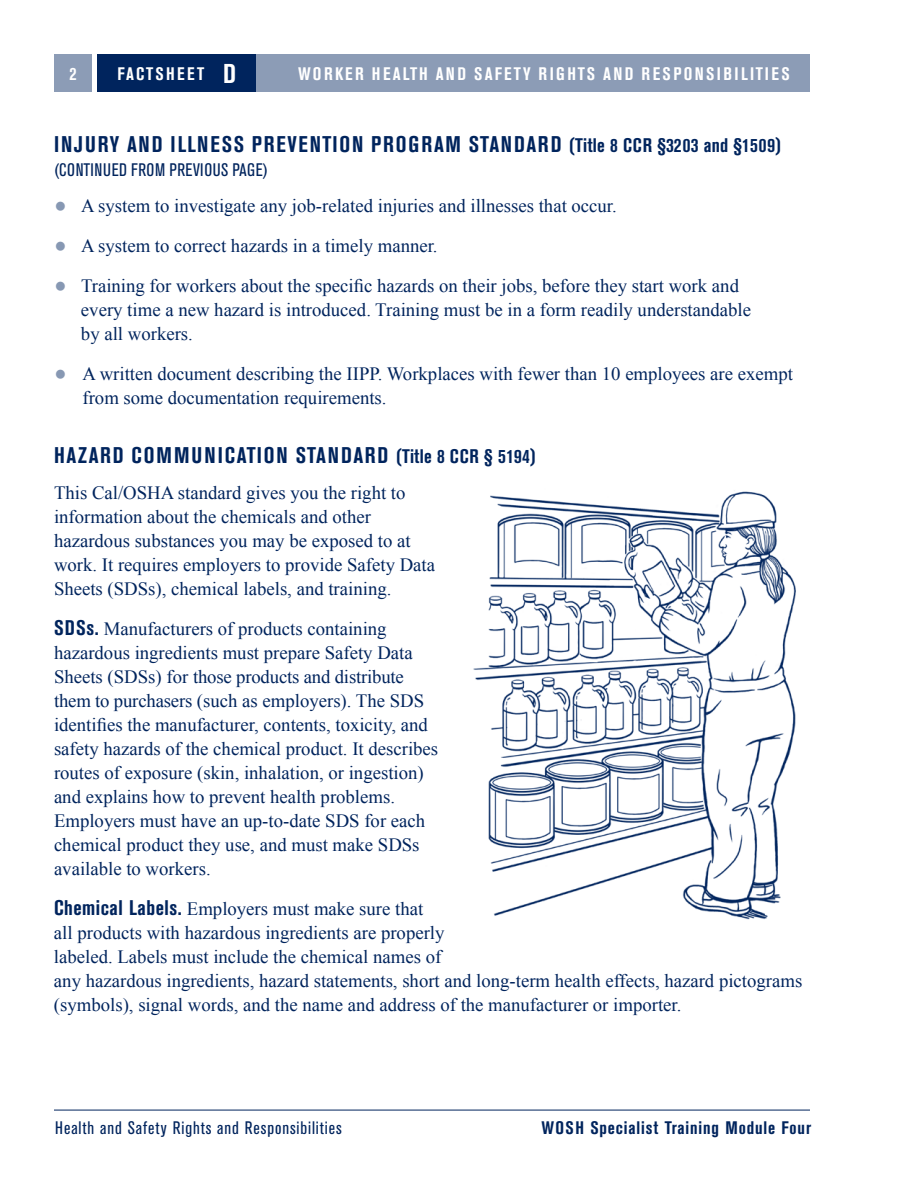
<style>
.page{position:relative;width:918px;height:1188px;background:#fff}
.page>*{position:absolute;margin:0;border:0;box-sizing:border-box;transform-origin:0 0}
.t1{font:700 condensed 22.5px "Akzidenz Grotesk BE";letter-spacing:.07em;color:#00245d}
.t2{font:18.75px/24px "Times New Roman";color:#00245d}
.t3{font:700 condensed 18px "Akzidenz Grotesk BE";letter-spacing:.12em;color:#fff}
.t4{font:condensed 18px "Akzidenz Grotesk BE";letter-spacing:.05em;color:#00245d}
.t5{font:700 condensed 18px "Akzidenz Grotesk BE";letter-spacing:.05em;color:#00245d}
.t6{font:condensed 18px "Akzidenz Grotesk BE";letter-spacing:.02em;color:#00245d}
.s1{font-size:27px}
.s2{font-size:19.5px}
.s3{font-size:36px;color:#8798b3}
.s4{font-family:"Akzidenz Grotesk BE";font-weight:700;font-stretch:condensed;font-size:21px}
</style>
<div class="page">
<div style="left:97px;top:54px;width:159px;height:38px;background:#00245d"></div>
<div style="left:54px;top:54px;width:38px;height:38px;background:#8c9cb6"></div>
<hr style="left:54px;top:1110px;width:756px;height:1px;background:#00245d">
<div style="left:256px;top:54px;width:554px;height:38px;background:#8c9cb6"></div>
<img style="left:473px;top:490px;width:323px;height:430px">
<p class="t3" style="left:69px;top:63px;width:9px">2</p>
<p class="t3" style="left:117px;top:63px;width:120px">FACTSHEET <span class="s1">D</span></p>
<p class="t3" style="left:298px;top:63px;width:493px">WORKER HEALTH AND SAFETY RIGHTS AND RESPONSIBILITIES</p>
<p class="t1" style="left:54px;top:131px;width:729px">INJURY AND ILLNESS PREVENTION PROGRAM STANDARD <span class="s2">(Title 8 CCR §3203 and §1509)</span></p>
<p class="t6" style="left:54px;top:160px;width:216px">(CONTINUED FROM PREVIOUS PAGE)</p>
<p class="t2" style="left:54px;top:193px;width:564px"><span class="s3">•</span> A system to investigate any job-related injuries and illnesses that occur.</p>
<p class="t2" style="left:54px;top:234px;width:385px"><span class="s3">•</span> A system to correct hazards in a timely manner.</p>
<p class="t2" style="left:81px;top:274px;width:672px;text-indent:-27px"><span class="s3">•</span> Training for workers about the specific hazards on their jobs, before they start work and every time a new hazard is introduced. Training must be in a form readily understandable by all workers.</p>
<p class="t2" style="left:82px;top:362px;width:712px;text-indent:-28px"><span class="s3">•</span> A written document describing the IIPP. Workplaces with fewer than 10 employees are exempt from some documentation requirements.</p>
<p class="t1" style="left:54px;top:442px;width:483px">HAZARD COMMUNICATION STANDARD <span class="s2">(Title 8 CCR § 5194)</span></p>
<p class="t2" style="left:54px;top:480px;width:383px">This Cal/OSHA standard gives you the right to information about the chemicals and other hazardous substances you may be exposed to at work. It requires employers to provide Safety Data Sheets (SDSs), chemical labels, and training.</p>
<p class="t2" style="left:54px;top:616px;width:386px"><span class="s4">SDSs.</span> Manufacturers of products containing hazardous ingredients must prepare Safety Data Sheets (SDSs) for those products and distribute them to purchasers (such as employers). The SDS identifies the manufacturer, contents, toxicity, and safety hazards of the chemical product. It describes routes of exposure (skin, inhalation, or ingestion) and explains how to prevent health problems.<br>Employers must have an up-to-date SDS for each chemical product they use, and must make SDSs available to workers.</p>
<p class="t2" style="left:54px;top:897px;width:750px"><span class="s4">Chemical Labels.</span> Employers must make sure that<br>all products with hazardous ingredients are properly<br>labeled. Labels must include the chemical names of<br>any hazardous ingredients, hazard statements, short and long-term health effects, hazard pictograms (symbols), signal words, and the name and address of the manufacturer or importer.</p>
<p class="t4" style="left:55px;top:1118px;width:288px">Health and Safety Rights and Responsibilities</p>
<p class="t5" style="left:541px;top:1118px;width:271px">WOSH Specialist Training Module Four</p>
</div>
